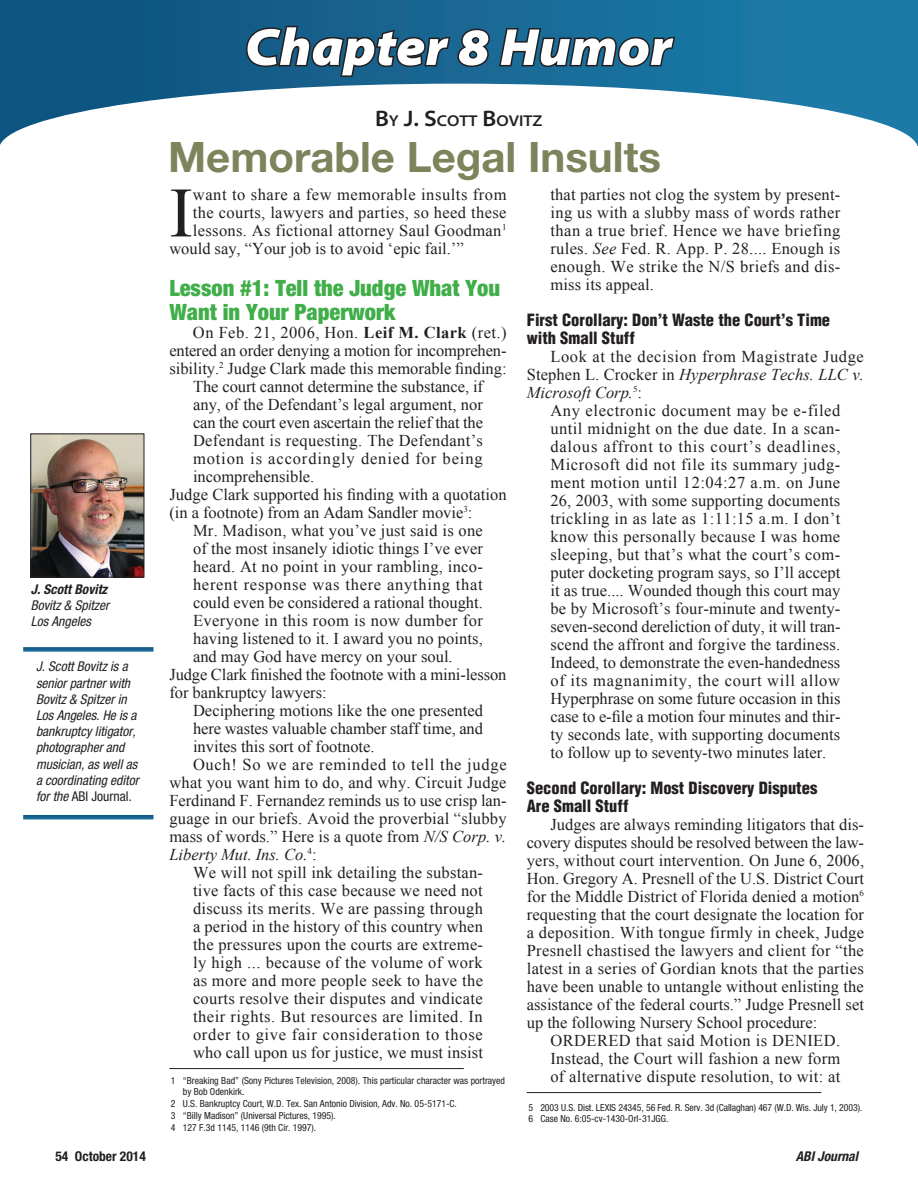
<style>
.page{position:relative;width:918px;height:1188px;background:#fff}
.page>*{position:absolute;margin:0;border:0;box-sizing:border-box;transform-origin:0 0}
.t1{font:70.8px "Times New Roman";color:#231f20}
.t2{font:italic 900 semi-expanded 52.5px "Myriad Pro";color:#fff}
.t3{font:700 42px "Helvetica Neue LT Std";color:#7c845c}
.t4{font:900 condensed 22.5px/24px "Helvetica Neue";color:#40ae49}
.t5{font:16.5px/18px "Times New Roman";letter-spacing:.01em;color:#231f20;text-align:justify}
.t6{font:900 condensed 16.5px/18px "Helvetica";color:#231f20}
.t7{font:16.5px "Times New Roman";letter-spacing:-.01em;color:#231f20}
.t8{font:16.5px "Times New Roman";letter-spacing:.03em;color:#231f20}
.t9{font:16.5px "Times New Roman";letter-spacing:.045em;color:#231f20}
.t10{font:16.5px "Times New Roman";letter-spacing:.035em;color:#231f20}
.t11{font:16.5px "Times New Roman";letter-spacing:.04em;color:#231f20}
.t12{font:16.5px "Times New Roman";letter-spacing:.05em;color:#231f20}
.t13{font:italic 16.5px "Times New Roman";color:#231f20}
.t14{font:600 semi-expanded 15.75px "Myriad Pro";color:#231f20}
.t15{font:italic condensed 13.5px/16.2px "Helvetica Neue";color:#231f20}
.t16{font:italic 700 condensed 13.5px "Helvetica Neue";color:#231f20}
.t17{font:700 condensed 13.5px "Helvetica Neue";color:#231f20}
.t18{font:condensed 9.75px/11.7px "Helvetica Neue";color:#231f20}
.s1{font-size:22.5px}
.s2{font-style:normal}
.s3{font-weight:700}
.s4{font-style:italic}
</style>
<div class="page">
<div style="left:0;top:0;width:918px;height:146px;background:linear-gradient(to right,#0e517c,#1f7eab)"></div>
<svg style="left:0;top:84px;width:918px;height:62px"></svg>
<svg style="left:245px;top:24px;width:246px;height:55px;background:#1a5173"></svg>
<svg style="left:497px;top:26px;width:180px;height:43px;background:#1b5676"></svg>
<img style="left:32px;top:436px;width:110px;height:140px">
<div style="left:30px;top:434px;width:114px;height:144px;border:1px solid #231f20"></div>
<hr style="left:169px;top:1068px;width:295px;height:1px;background:#231f20">
<div style="left:23px;top:647px;width:131px;height:5px;background:#18648f"></div>
<svg style="left:23px;top:815px;width:131px;height:4px"></svg>
<hr style="left:527px;top:1092px;width:294px;height:1px;background:#231f20">
<h2 class="t2" style="left:245px;top:17px;width:429px">Chapter 8 Humor</h2>
<p class="t14" style="left:375px;top:112px;width:169px"><span class="s1">B</span>Y <span class="s1">J. S</span>COTT <span class="s1">B</span>OVITZ</p>
<p class="t16" style="left:31px;top:581px;width:78px">J. Scott Bovitz</p>
<p class="t15" style="left:31px;top:597px;width:80px">Bovitz &amp; Spitzer<br>Los Angeles</p>
<p class="t15" style="left:36px;top:658px;width:104px">J. Scott Bovitz is a senior partner with<br>Bovitz &amp; Spitzer in<br>Los Angeles. He is a bankruptcy litigator, photographer and musician, as well as a coordinating editor for the <span class="s2">ABI Journal</span>.</p>
<h3 class="t3" style="left:168px;top:131px;width:494px">Memorable Legal Insults</h3>
<h1 class="t1" style="left:169px;top:165px;width:25px">I</h1>
<p class="t10" style="left:193px;top:184px;width:315px">want to share a few memorable insults from</p>
<p class="t5" style="left:193px;top:204px;width:315px">the courts, lawyers and parties, so heed these</p>
<p class="t5" style="left:193px;top:222px;width:315px">lessons. As fictional attorney Saul Goodman<sup>1</sup></p>
<p class="t5" style="left:169px;top:240px;width:296px">would say, “Your job is to avoid ‘epic fail.’”</p>
<h3 class="t4" style="left:169px;top:276px;width:332px">Lesson #1: Tell the Judge What You<br>Want in Your Paperwork</h3>
<p class="t5" style="left:193px;top:324px;width:315px">On Feb. 21, 2006, Hon. <span class="s3">Leif M. Clark</span> (ret.)</p>
<p class="t7" style="left:169px;top:340px;width:339px">entered an order denying a motion for incomprehen-</p>
<p class="t5" style="left:169px;top:360px;width:339px">sibility.<sup>2</sup> Judge Clark made this memorable finding:</p>
<p class="t5" style="left:193px;top:378px;width:292px">The court cannot determine the substance, if</p>
<p class="t5" style="left:193px;top:396px;width:291px">any, of the Defendant’s legal argument, nor</p>
<p class="t7" style="left:193px;top:412px;width:292px">can the court even ascertain the relief that the</p>
<p class="t5" style="left:193px;top:432px;width:291px">Defendant is requesting. The Defendant’s</p>
<p class="t12" style="left:193px;top:448px;width:291px">motion is accordingly denied for being</p>
<p class="t5" style="left:193px;top:468px;width:123px">incomprehensible.</p>
<p class="t5" style="left:169px;top:486px;width:339px">Judge Clark supported his finding with a quotation</p>
<p class="t5" style="left:169px;top:504px;width:305px">(in a footnote) from an Adam Sandler movie<sup>3</sup>:</p>
<p class="t5" style="left:193px;top:522px;width:291px">Mr. Madison, what you’ve just said is one</p>
<p class="t5" style="left:193px;top:540px;width:291px">of the most insanely idiotic things I’ve ever</p>
<p class="t5" style="left:193px;top:558px;width:291px">heard. At no point in your rambling, inco-</p>
<p class="t9" style="left:193px;top:574px;width:291px">herent response was there anything that</p>
<p class="t5" style="left:193px;top:594px;width:291px">could even be considered a rational thought.</p>
<p class="t5" style="left:193px;top:612px;width:291px">Everyone in this room is now dumber for</p>
<p class="t5" style="left:193px;top:630px;width:291px">having listened to it. I award you no points,</p>
<p class="t5" style="left:193px;top:648px;width:261px">and may God have mercy on your soul.</p>
<p class="t5" style="left:169px;top:666px;width:339px">Judge Clark finished the footnote with a mini-lesson</p>
<p class="t5" style="left:169px;top:684px;width:159px">for bankruptcy lawyers:</p>
<p class="t5" style="left:193px;top:702px;width:292px">Deciphering motions like the one presented</p>
<p class="t5" style="left:193px;top:720px;width:292px">here wastes valuable chamber staff time, and</p>
<p class="t5" style="left:193px;top:738px;width:183px">invites this sort of footnote.</p>
<p class="t11" style="left:193px;top:754px;width:315px">Ouch! So we are reminded to tell the judge</p>
<p class="t5" style="left:169px;top:774px;width:339px">what you want him to do, and why. Circuit Judge</p>
<p class="t5" style="left:169px;top:792px;width:339px">Ferdinand F. Fernandez reminds us to use crisp lan-</p>
<p class="t5" style="left:169px;top:810px;width:339px">guage in our briefs. Avoid the proverbial “slubby</p>
<p class="t5" style="left:169px;top:828px;width:338px">mass of words.” Here is a quote from <span class="s4">N/S Corp. v.</span></p>
<p class="t13" style="left:169px;top:844px;width:149px">Liberty Mut. Ins. Co.<sup>4</sup><span class="s2">:</span></p>
<p class="t5" style="left:193px;top:864px;width:292px">We will not spill ink detailing the substan-</p>
<p class="t5" style="left:193px;top:882px;width:291px">tive facts of this case because we need not</p>
<p class="t5" style="left:193px;top:900px;width:292px">discuss its merits. We are passing through</p>
<p class="t5" style="left:193px;top:918px;width:291px">a period in the history of this country when</p>
<p class="t5" style="left:193px;top:936px;width:292px">the pressures upon the courts are extreme-</p>
<p class="t8" style="left:193px;top:952px;width:291px">ly high ... because of the volume of work</p>
<p class="t5" style="left:193px;top:972px;width:292px">as more and more people seek to have the</p>
<p class="t5" style="left:193px;top:990px;width:291px">courts resolve their disputes and vindicate</p>
<p class="t8" style="left:193px;top:1006px;width:291px">their rights. But resources are limited. In</p>
<p class="t9" style="left:193px;top:1024px;width:291px">order to give fair consideration to those</p>
<p class="t5" style="left:193px;top:1044px;width:291px">who call upon us for justice, we must insist</p>
<p class="t18" style="left:171px;top:1074px;width:336px">1 “Breaking Bad” (Sony Pictures Television, 2008). This particular character was portrayed</p>
<p class="t18" style="left:183px;top:1086px;width:63px">by Bob Odenkirk.</p>
<p class="t18" style="left:171px;top:1098px;width:288px">2 U.S. Bankruptcy Court, W.D. Tex. San Antonio Division, Adv. No. 05-5171-C.</p>
<p class="t18" style="left:171px;top:1110px;width:166px">3 “Billy Madison” (Universal Pictures, 1995).</p>
<p class="t18" style="left:171px;top:1121px;width:147px">4 127 F.3d 1145, 1146 (9th Cir. 1997).</p>
<p class="t5" style="left:550px;top:186px;width:291px">that parties not clog the system by present&shy;ing us with a slubby mass of words rather than a true brief. Hence we have briefing rules. <span class="s4">See</span> Fed. R. App. P. 28.... Enough is enough. We strike the N/S briefs and dis&shy;miss its appeal.</p>
<p class="t6" style="left:527px;top:311px;width:305px">First Corollary: Don’t Waste the Court’s Time with Small Stuff</p>
<p class="t5" style="left:527px;top:348px;width:339px;text-indent:24px">Look at the decision from Magistrate Judge Stephen L. Crocker in <span class="s4">Hyperphrase Techs. LLC v.<br>Microsoft Corp.</span><sup>5</sup>:</p>
<p class="t5" style="left:550px;top:402px;width:292px">Any electronic document may be e-filed until midnight on the due date. In a scan&shy;dalous affront to this court’s deadlines, Microsoft did not file its summary judg&shy;ment motion until 12:04:27 a.m. on June 26, 2003, with some supporting documents trickling in as late as 1:11:15 a.m. I don’t know this personally because I was home sleeping, but that’s what the court’s com&shy;puter docketing program says, so I’ll accept it as true.... Wounded though this court may be by Microsoft’s four-minute and twenty&shy;seven-second dereliction of duty, it will tran&shy;scend the affront and forgive the tardiness.<br>Indeed, to demonstrate the even-handedness of its magnanimity, the court will allow Hyperphrase on some future occasion in this case to e-file a motion four minutes and thir&shy;ty seconds late, with supporting documents to follow up to seventy-two minutes later.</p>
<p class="t6" style="left:527px;top:779px;width:292px">Second Corollary: Most Discovery Disputes<br>Are Small Stuff</p>
<p class="t5" style="left:527px;top:816px;width:339px;text-indent:24px">Judges are always reminding litigators that dis&shy;covery disputes should be resolved between the law&shy;yers, without court intervention. On June 6, 2006, Hon. Gregory A. Presnell of the U.S. District Court for the Middle District of Florida denied a motion<sup>6 </sup>requesting that the court designate the location for a deposition. With tongue firmly in cheek, Judge Presnell chastised the lawyers and client for “the latest in a series of Gordian knots that the parties have been unable to untangle without enlisting the assistance of the federal courts.” Judge Presnell set up the following Nursery School procedure:</p>
<p class="t5" style="left:550px;top:1032px;width:291px">ORDERED that said Motion is DENIED.<br>Instead, the Court will fashion a new form of alternative dispute resolution, to wit: at</p>
<p class="t18" style="left:528px;top:1101px;width:335px">5 2003 U.S. Dist. LEXIS 24345, 56 Fed. R. Serv. 3d (Callaghan) 467 (W.D. Wis. July 1, 2003).<br>6 Case No. 6:05-cv-1430-Orl-31JGG.</p>
<p class="t17" style="left:55px;top:1148px;width:92px">54 October 2014</p>
<p class="t16" style="left:796px;top:1148px;width:64px">ABI Journal</p>
</div>
